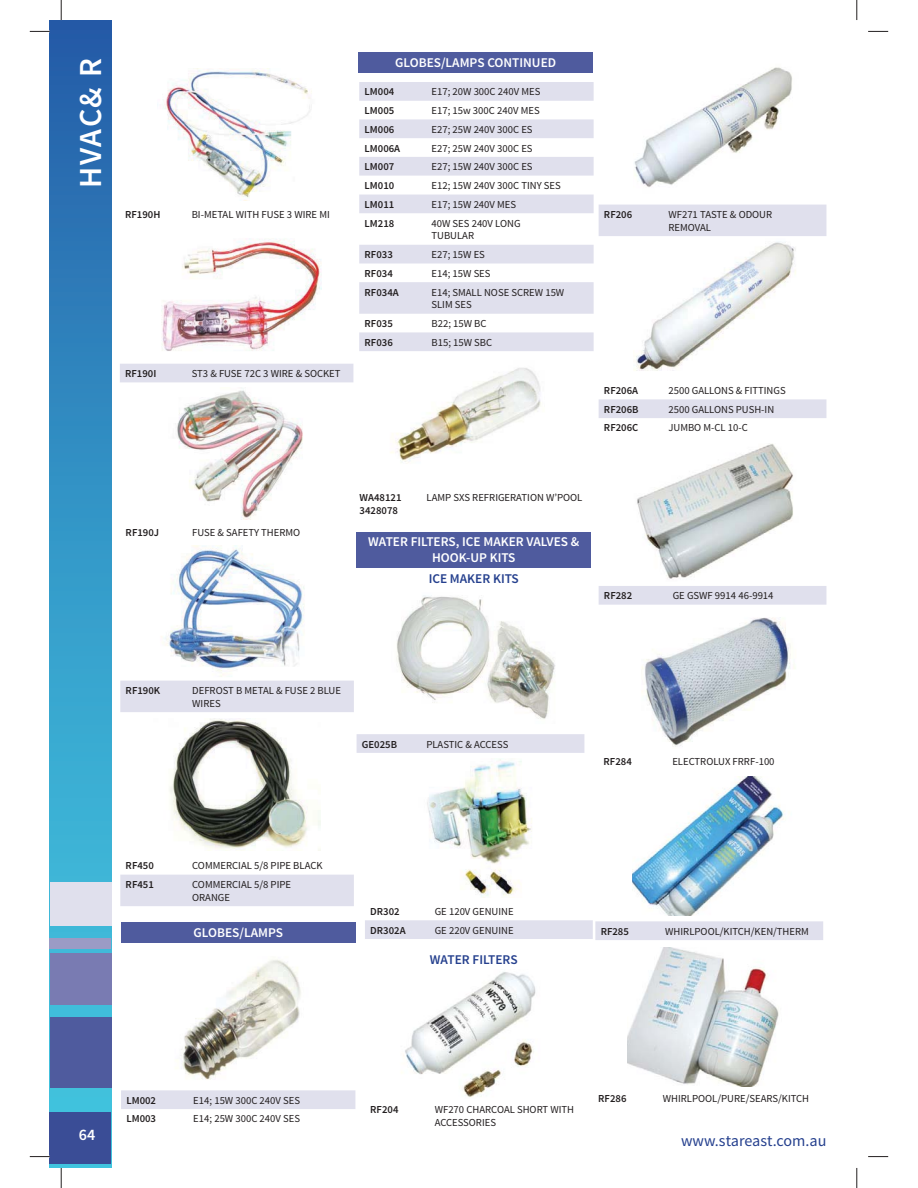
<style>
.page{position:relative;width:918px;height:1188px;background:#fff}
.page>*{position:absolute;margin:0;border:0;box-sizing:border-box;transform-origin:0 0}
.t1{font:600 32.1px "Source Sans Pro";color:#fff}
.t2{font:16.05px "Source Sans Pro";color:#25408e}
.t3{font:600 16.05px "Source Sans Pro";color:#fff}
.t4{font:600 13.35px/16px "Source Sans Pro";color:#fff;text-align:center}
.t5{font:600 13.35px "Source Sans Pro";color:#25408e}
.t6{font:10.65px/12.9px "Source Sans Pro";color:#231f20}
.t7{font:600 10.65px/12.9px "Source Sans Pro";color:#231f20}
</style>
<div class="page">
<svg style="left:50px;top:20px;width:62px;height:1148px;background:#328fc2"></svg>
<div style="left:50px;top:1017px;width:62px;height:70px;background:#4f5b9e"></div>
<div style="left:50px;top:954px;width:62px;height:51px;background:#797bb2"></div>
<div style="left:50px;top:882px;width:62px;height:43px;background:#e0e0ed"></div>
<div style="left:50px;top:939px;width:61px;height:10px;background:#9b9bc5"></div>
<div style="left:50px;top:1112px;width:61px;height:51px;background:#3a4d96"></div>
<img style="left:157px;top:70px;width:155px;height:131px">
<img style="left:161px;top:239px;width:161px;height:112px">
<img style="left:177px;top:390px;width:126px;height:129px">
<img style="left:161px;top:545px;width:143px;height:132px">
<div style="left:120px;top:364px;width:233px;height:18px;background:#e0e0ed"></div>
<div style="left:120px;top:681px;width:234px;height:31px;background:#e0e0ed"></div>
<img style="left:169px;top:719px;width:152px;height:132px">
<div style="left:120px;top:875px;width:234px;height:31px;background:#e0e0ed"></div>
<img style="left:181px;top:959px;width:120px;height:121px">
<div style="left:121px;top:923px;width:234px;height:20px;background:#4f5b9e"></div>
<div style="left:121px;top:1090px;width:234px;height:19px;background:#e0e0ed"></div>
<img style="left:390px;top:368px;width:151px;height:95px">
<img style="left:396px;top:595px;width:159px;height:124px">
<div style="left:357px;top:532px;width:234px;height:36px;background:#4f5b9e"></div>
<div style="left:357px;top:734px;width:227px;height:19px;background:#e0e0ed"></div>
<img style="left:427px;top:759px;width:105px;height:138px">
<img style="left:401px;top:972px;width:135px;height:125px">
<img style="left:634px;top:67px;width:158px;height:120px">
<div style="left:599px;top:205px;width:227px;height:31px;background:#e0e0ed"></div>
<img style="left:642px;top:618px;width:153px;height:129px">
<img style="left:632px;top:776px;width:153px;height:139px">
<img style="left:628px;top:947px;width:151px;height:140px">
<img style="left:634px;top:242px;width:162px;height:129px">
<img style="left:637px;top:443px;width:156px;height:136px">
<div style="left:599px;top:399px;width:227px;height:19px;background:#e0e0ed"></div>
<div style="left:599px;top:586px;width:227px;height:19px;background:#e0e0ed"></div>
<svg style="left:365px;top:920px;width:458px;height:20px;background:#e2e2ee"></svg>
<svg style="left:359px;top:82px;width:235px;height:269px;fill:#e0e0ed"></svg>
<div style="left:358px;top:53px;width:235px;height:20px;background:#4f5b9e"></div>
<svg style="left:30px;top:31px;width:20px;height:1px"></svg>
<svg style="left:868px;top:31px;width:20px;height:1px"></svg>
<svg style="left:30px;top:1156px;width:20px;height:1px"></svg>
<svg style="left:868px;top:1156px;width:20px;height:1px"></svg>
<svg style="left:61px;top:0;width:1px;height:20px"></svg>
<svg style="left:61px;top:1168px;width:1px;height:20px"></svg>
<svg style="left:857px;top:0;width:1px;height:20px"></svg>
<svg style="left:857px;top:1168px;width:1px;height:20px"></svg>
<h1 class="t1" style="left:78px;top:188px;width:131px;rotate:-90deg">HVAC&amp; R</h1>
<p class="t7" style="left:125px;top:209px;width:37px">RF190H</p>
<p class="t6" style="left:192px;top:209px;width:140px">BI-METAL WITH FUSE 3 WIRE MI</p>
<p class="t7" style="left:125px;top:368px;width:33px">RF190I</p>
<p class="t6" style="left:192px;top:368px;width:150px">ST3 &amp; FUSE 72C 3 WIRE &amp; SOCKET</p>
<p class="t4" style="left:395px;top:55px;width:162px">GLOBES/LAMPS CONTINUED</p>
<p class="t7" style="left:365px;top:86px;width:31px">LM004</p>
<p class="t6" style="left:432px;top:86px;width:110px">E17; 20W 300C 240V MES</p>
<p class="t7" style="left:365px;top:105px;width:31px">LM005</p>
<p class="t6" style="left:432px;top:105px;width:110px">E17; 15w 300C 240V MES</p>
<p class="t7" style="left:365px;top:124px;width:31px">LM006</p>
<p class="t6" style="left:432px;top:124px;width:103px">E27; 25W 240V 300C ES</p>
<p class="t7" style="left:365px;top:142px;width:37px">LM006A</p>
<p class="t6" style="left:432px;top:143px;width:103px">E27; 25W 240V 300C ES</p>
<p class="t7" style="left:365px;top:161px;width:31px">LM007</p>
<p class="t6" style="left:432px;top:161px;width:103px">E27; 15W 240V 300C ES</p>
<p class="t7" style="left:365px;top:180px;width:31px">LM010</p>
<p class="t6" style="left:432px;top:180px;width:131px">E12; 15W 240V 300C TINY SES</p>
<p class="t7" style="left:365px;top:199px;width:31px">LM011</p>
<p class="t6" style="left:432px;top:199px;width:86px">E17; 15W 240V MES</p>
<p class="t7" style="left:365px;top:218px;width:31px">LM218</p>
<p class="t6" style="left:432px;top:218px;width:91px">40W SES 240V LONG<br>TUBULAR</p>
<p class="t7" style="left:365px;top:249px;width:30px">RF033</p>
<p class="t6" style="left:432px;top:249px;width:55px">E27; 15W ES</p>
<p class="t7" style="left:365px;top:268px;width:30px">RF034</p>
<p class="t6" style="left:432px;top:268px;width:61px">E14; 15W SES</p>
<p class="t7" style="left:365px;top:287px;width:36px">RF034A</p>
<p class="t6" style="left:432px;top:287px;width:134px">E14; SMALL NOSE SCREW 15W<br>SLIM SES</p>
<p class="t7" style="left:365px;top:318px;width:30px">RF035</p>
<p class="t6" style="left:432px;top:318px;width:57px">B22; 15W BC</p>
<p class="t7" style="left:365px;top:337px;width:30px">RF036</p>
<p class="t6" style="left:432px;top:337px;width:62px">B15; 15W SBC</p>
<p class="t7" style="left:604px;top:209px;width:30px">RF206</p>
<p class="t6" style="left:668px;top:209px;width:105px">WF271 TASTE &amp; ODOUR<br>REMOVAL</p>
<p class="t7" style="left:604px;top:385px;width:36px">RF206A</p>
<p class="t6" style="left:668px;top:385px;width:119px">2500 GALLONS &amp; FITTINGS</p>
<p class="t7" style="left:604px;top:404px;width:36px">RF206B</p>
<p class="t6" style="left:668px;top:404px;width:107px">2500 GALLONS PUSH-IN</p>
<p class="t7" style="left:604px;top:422px;width:36px">RF206C</p>
<p class="t6" style="left:668px;top:422px;width:81px">JUMBO M-CL 10-C</p>
<p class="t7" style="left:126px;top:527px;width:35px">RF190J</p>
<p class="t6" style="left:192px;top:527px;width:110px">FUSE &amp; SAFETY THERMO</p>
<p class="t7" style="left:360px;top:492px;width:43px">WA48121<br>3428078</p>
<p class="t6" style="left:427px;top:492px;width:157px">LAMP SXS REFRIGERATION W’POOL</p>
<p class="t4" style="left:368px;top:535px;width:213px">WATER FILTERS, ICE MAKER VALVES &amp;<br>HOOK-UP KITS</p>
<p class="t5" style="left:429px;top:573px;width:92px">ICE MAKER KITS</p>
<p class="t7" style="left:604px;top:590px;width:30px">RF282</p>
<p class="t6" style="left:673px;top:590px;width:102px">GE GSWF 9914 46-9914</p>
<p class="t7" style="left:126px;top:685px;width:36px">RF190K</p>
<p class="t6" style="left:192px;top:685px;width:150px">DEFROST B METAL &amp; FUSE 2 BLUE<br>WIRES</p>
<p class="t7" style="left:362px;top:739px;width:37px">GE025B</p>
<p class="t6" style="left:426px;top:739px;width:83px">PLASTIC &amp; ACCESS</p>
<p class="t7" style="left:604px;top:756px;width:30px">RF284</p>
<p class="t6" style="left:672px;top:756px;width:104px">ELECTROLUX FRRF-100</p>
<p class="t7" style="left:126px;top:860px;width:30px">RF450</p>
<p class="t6" style="left:192px;top:860px;width:132px">COMMERCIAL 5/8 PIPE BLACK</p>
<p class="t7" style="left:126px;top:879px;width:30px">RF451</p>
<p class="t6" style="left:192px;top:879px;width:100px">COMMERCIAL 5/8 PIPE<br>ORANGE</p>
<p class="t4" style="left:194px;top:925px;width:91px">GLOBES/LAMPS</p>
<p class="t7" style="left:370px;top:906px;width:31px">DR302</p>
<p class="t6" style="left:435px;top:906px;width:80px">GE 120V GENUINE</p>
<p class="t7" style="left:370px;top:925px;width:37px">DR302A</p>
<p class="t6" style="left:435px;top:925px;width:80px">GE 220V GENUINE</p>
<p class="t5" style="left:430px;top:954px;width:89px">WATER FILTERS</p>
<p class="t7" style="left:601px;top:926px;width:30px">RF285</p>
<p class="t6" style="left:665px;top:926px;width:145px">WHIRLPOOL/KITCH/KEN/THERM</p>
<h2 class="t3" style="left:79px;top:1128px;width:18px">64</h2>
<p class="t7" style="left:126px;top:1095px;width:31px">LM002</p>
<p class="t6" style="left:193px;top:1095px;width:108px">E14; 15W 300C 240V SES</p>
<p class="t7" style="left:126px;top:1113px;width:31px">LM003</p>
<p class="t6" style="left:193px;top:1113px;width:108px">E14; 25W 300C 240V SES</p>
<p class="t7" style="left:370px;top:1104px;width:30px">RF204</p>
<p class="t6" style="left:435px;top:1104px;width:141px">WF270 CHARCOAL SHORT WITH<br>ACCESSORIES</p>
<p class="t7" style="left:598px;top:1093px;width:30px">RF286</p>
<p class="t6" style="left:663px;top:1093px;width:148px">WHIRLPOOL/PURE/SEARS/KITCH</p>
<h2 class="t2" style="left:681px;top:1134px;width:147px">www.stareast.com.au</h2>
</div>
